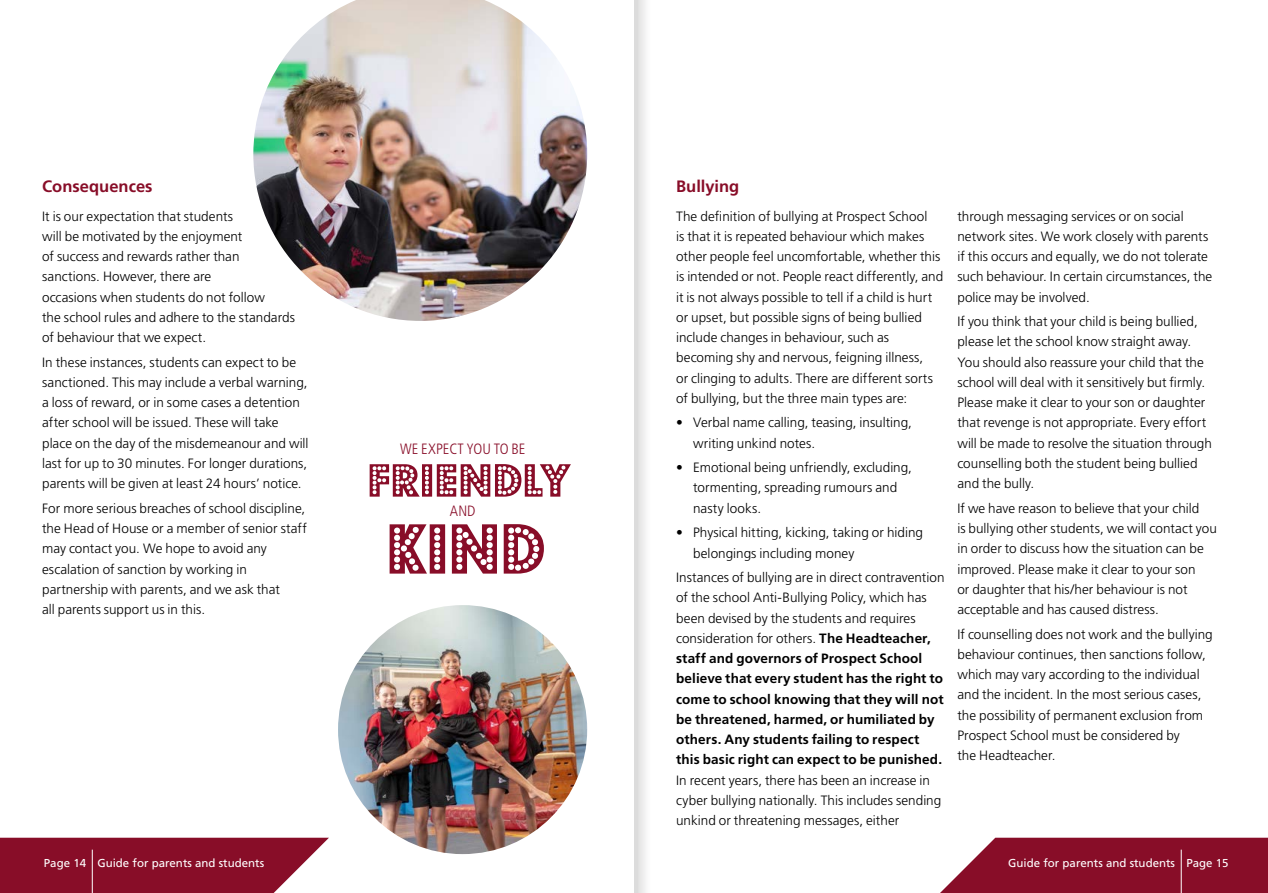
<style>
.page{position:relative;width:1268px;height:893px;background:#fff}
.page>*{position:absolute;margin:0;border:0;box-sizing:border-box;transform-origin:0 0}
.t1{font:78.3px "Budmo Jiggler";color:#880d28}
.t2{font:51.6px "Budmo Jiggler";letter-spacing:.015em;color:#880d28}
.t3{font:700 16.5px "Frutiger";color:#880d28}
.t4{font:300 condensed 15px "Frutiger";color:#880d28}
.t5{font:300 13.5px/20.2px "Frutiger";letter-spacing:.005em;color:#000}
.t6{font:700 13.5px/20.2px "Frutiger";letter-spacing:.01em;color:#000}
.t7{font:11.55px "Frutiger";color:#fff}
.t8{font:10.5px "Open Sans";color:#fff}
.s1{font-weight:300}
</style>
<div class="page">
<svg style="left:940px;top:838px;width:327px;height:55px;background:#92223b"></svg>
<svg style="left:0;top:838px;width:329px;height:55px;background:#912039"></svg>
<hr style="left:1180px;top:850px;width:1px;height:43px;background:#fff">
<hr style="left:92px;top:850px;width:1px;height:43px;background:#fff">
<img style="left:338px;top:605px;width:249px;height:249px;border-radius:124px">
<img style="left:253px;top:0;width:334px;height:321px">
<svg style="left:634px;top:0;width:12px;height:893px"></svg>
<p class="t3" style="left:42px;top:177px;width:112px">Consequences</p>
<p class="t5" style="left:42px;top:206px;width:254px">It is our expectation that students<br>will be motivated by the enjoyment<br>of success and rewards rather than sanctions. However, there are<br>occasions when students do not follow<br>the school rules and adhere to the standards of behaviour that we expect.</p>
<p class="t5" style="left:42px;top:352px;width:268px">In these instances, students can expect to be sanctioned. This may include a verbal warning, a loss of reward, or in some cases a detention after school will be issued. These will take place on the day of the misdemeanour and will last for up to 30 minutes. For longer durations, parents will be given at least 24 hours’ notice.</p>
<p class="t5" style="left:42px;top:498px;width:266px">For more serious breaches of school discipline, the Head of House or a member of senior staff may contact you. We hope to avoid any escalation of sanction by working in partnership with parents, and we ask that<br>all parents support us in this.</p>
<p class="t4" style="left:400px;top:440px;width:127px">WE EXPECT YOU TO BE</p>
<h2 class="t2" style="left:367px;top:451px;width:205px">FRIENDLY</h2>
<p class="t4" style="left:450px;top:503px;width:27px">AND</p>
<h1 class="t1" style="left:386px;top:505px;width:161px">KIND</h1>
<p class="t3" style="left:676px;top:177px;width:65px">Bullying</p>
<p class="t5" style="left:676px;top:206px;width:269px">The definition of bullying at Prospect School<br>is that it is repeated behaviour which makes other people feel uncomfortable, whether this is intended or not. People react differently, and it is not always possible to tell if a child is hurt or upset, but possible signs of being bullied include changes in behaviour, such as becoming shy and nervous, feigning illness,<br>or clinging to adults. There are different sorts of bullying, but the three main types are:</p>
<p class="t5" style="left:693px;top:413px;width:220px;text-indent:-17px">• Verbal name calling, teasing, insulting, writing unkind notes.</p>
<p class="t5" style="left:693px;top:457px;width:220px;text-indent:-17px">• Emotional being unfriendly, excluding, tormenting, spreading rumours and nasty looks.</p>
<p class="t5" style="left:693px;top:522px;width:231px;text-indent:-17px">• Physical hitting, kicking, taking or hiding belongings including money</p>
<p class="t6" style="left:676px;top:567px;width:270px"><span class="s1">Instances of bullying are in direct contravention of the school Anti-Bullying Policy, which has been devised by the students and requires consideration for others.</span> The Headteacher, staff and governors of Prospect School believe that every student has the right to come to school knowing that they will not be threatened, harmed, or humiliated by others. Any students failing to respect this basic right can expect to be punished.</p>
<p class="t5" style="left:676px;top:770px;width:267px">In recent years, there has been an increase in cyber bullying nationally. This includes sending unkind or threatening messages, either</p>
<p class="t5" style="left:957px;top:206px;width:256px">through messaging services or on social network sites. We work closely with parents if this occurs and equally, we do not tolerate such behaviour. In certain circumstances, the police may be involved.</p>
<p class="t5" style="left:957px;top:311px;width:256px">If you think that your child is being bullied, please let the school know straight away.<br>You should also reassure your child that the school will deal with it sensitively but firmly.<br>Please make it clear to your son or daughter that revenge is not appropriate. Every effort will be made to resolve the situation through counselling both the student being bullied and the bully.</p>
<p class="t5" style="left:957px;top:498px;width:261px">If we have reason to believe that your child<br>is bullying other students, we will contact you in order to discuss how the situation can be improved. Please make it clear to your son<br>or daughter that his/her behaviour is not acceptable and has caused distress.</p>
<p class="t5" style="left:957px;top:624px;width:257px">If counselling does not work and the bullying behaviour continues, then sanctions follow, which may vary according to the individual and the incident. In the most serious cases, the possibility of permanent exclusion from Prospect School must be considered by<br>the Headteacher.</p>
<p class="t8" style="left:112px;top:853px;width:123px">@prospectschoolreading</p>
<p class="t7" style="left:44px;top:856px;width:222px">Page 14 Guide for parents and students</p>
<p class="t7" style="left:1008px;top:856px;width:222px">Guide for parents and students Page 15</p>
</div>
